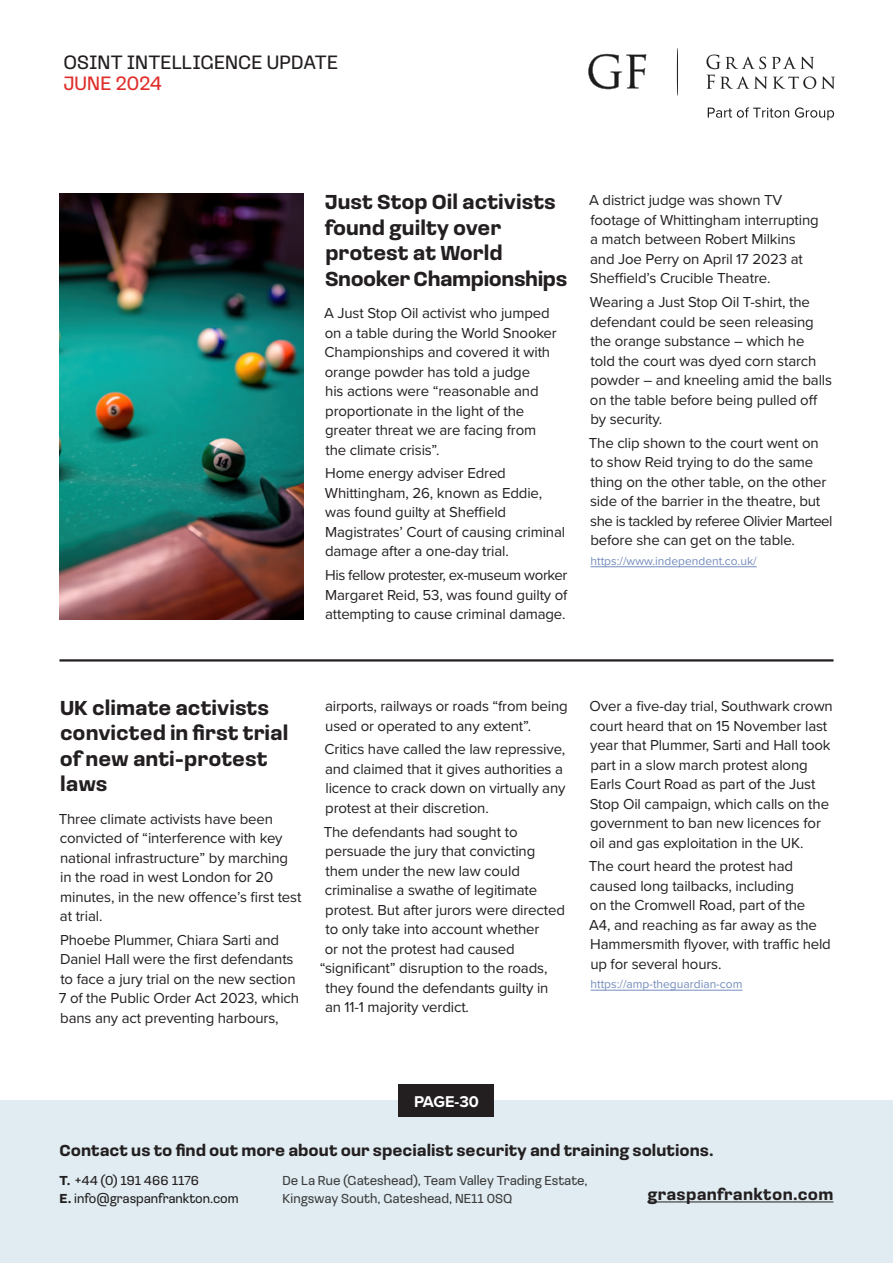
<style>
.page{position:relative;width:893px;height:1263px;background:#fff}
.page>*{position:absolute;margin:0;border:0;box-sizing:border-box;transform-origin:0 0}
.t1{font:700 21px/25.5px "Loos Normal";color:#231f20}
.t2{font:20.1px "Loos Normal";color:#231f20}
.t3{font:20.1px "Loos Normal";letter-spacing:.005em;color:#df2e2a}
.t4{font:700 16.5px "Loos Normal";color:#231f20}
.t5{font:700 16.5px "Loos Normal";letter-spacing:.02em;color:#231f20}
.t6{font:700 16.2px "Proxima Nova";letter-spacing:-.015em;color:#fff}
.t7{font:15px/19.5px "Proxima Nova";letter-spacing:-.01em;color:#231f20}
.t8{font:13.5px/18px "Loos Normal";color:#3e3e3f}
.t9{font:13.5px/18px "Loos Normal";color:#231f20}
.t10{font:12px "Proxima Nova";color:#738cbd}
.s1{font-weight:700}
</style>
<div class="page">
<div style="left:0;top:1100px;width:893px;height:163px;background:#e0ecf1"></div>
<svg style="left:708px;top:107px;width:81px;height:11px"></svg>
<svg style="left:795px;top:107px;width:39px;height:13px"></svg>
<svg style="left:706px;top:55px;width:129px;height:34px"></svg>
<svg style="left:588px;top:54px;width:58px;height:35px"></svg>
<svg style="left:677px;top:48px;width:1px;height:47px"></svg>
<hr style="left:647px;top:1201px;width:186px;height:1px;background:#231f20">
<div style="left:398px;top:1084px;width:96px;height:32px;background:#231f20"></div>
<img style="left:60px;top:193px;width:243px;height:427px">
<hr style="left:591px;top:566px;width:166px;height:1px;background:#738cbd">
<hr style="left:59px;top:659px;width:774px;height:2px;background:#231f20">
<hr style="left:591px;top:990px;width:151px;height:1px;background:#738cbd">
<h2 class="t2" style="left:63px;top:48px;width:276px">OSINT INTELLIGENCE UPDATE</h2>
<h2 class="t3" style="left:63px;top:69px;width:100px">JUNE 2024</h2>
<p class="t1" style="left:325px;top:188px;width:244px">Just Stop Oil activists found guilty over protest at World<br>Snooker Championships</p>
<p class="t7" style="left:324px;top:303px;width:234px">A Just Stop Oil activist who jumped on a table during the World Snooker<br>Championships and covered it with orange powder has told a judge<br>his actions were “reasonable and proportionate in the light of the greater threat we are facing from the climate crisis”.</p>
<p class="t7" style="left:325px;top:463px;width:242px">Home energy adviser Edred<br>Whittingham, 26, known as Eddie, was found guilty at Sheffield<br>Magistrates’ Court of causing criminal damage after a one-day trial.</p>
<p class="t7" style="left:325px;top:565px;width:244px;text-align:justify">His fellow protester, ex-museum worker Margaret Reid, 53, was found guilty of attempting to cause criminal damage.</p>
<p class="t7" style="left:589px;top:190px;width:231px">A district judge was shown TV footage of Whittingham interrupting a match between Robert Milkins and Joe Perry on April 17 2023 at<br>Sheffield’s Crucible Theatre.</p>
<p class="t7" style="left:590px;top:292px;width:244px">Wearing a Just Stop Oil T-shirt, the defendant could be seen releasing the orange substance – which he told the court was dyed corn starch powder – and kneeling amid the balls on the table before being pulled off by security.</p>
<p class="t7" style="left:589px;top:432px;width:245px">The clip shown to the court went on to show Reid trying to do the same thing on the other table, on the other side of the barrier in the theatre, but she is tackled by referee Olivier Marteel before she can get on the table.</p>
<p class="t10" style="left:591px;top:552px;width:168px">https://www.independent.co.uk/</p>
<p class="t1" style="left:60px;top:694px;width:230px">UK climate activists convicted in first trial of new anti-protest laws</p>
<p class="t7" style="left:59px;top:808px;width:244px">Three climate activists have been convicted of “interference with key national infrastructure” by marching in the road in west London for 20 minutes, in the new offence’s first test at trial.</p>
<p class="t7" style="left:59px;top:929px;width:242px">Phoebe Plummer, Chiara Sarti and Daniel Hall were the first defendants to face a jury trial on the new section 7 of the Public Order Act 2023, which bans any act preventing harbours,</p>
<p class="t7" style="left:325px;top:696px;width:244px">airports, railways or roads “from being used or operated to any extent”.</p>
<p class="t7" style="left:325px;top:739px;width:242px">Critics have called the law repressive, and claimed that it gives authorities a licence to crack down on virtually any protest at their discretion.</p>
<p class="t7" style="left:324px;top:821px;width:195px">The defendants had sought to</p>
<p class="t7" style="left:325px;top:841px;width:212px">persuade the jury that convicting</p>
<p class="t7" style="left:325px;top:860px;width:196px">them under the new law could</p>
<p class="t7" style="left:325px;top:880px;width:214px">criminalise a swathe of legitimate</p>
<p class="t7" style="left:325px;top:899px;width:241px">protest. But after jurors were directed</p>
<p class="t7" style="left:325px;top:919px;width:215px">to only take into account whether</p>
<p class="t7" style="left:325px;top:938px;width:191px">or not the protest had caused</p>
<p class="t7" style="left:320px;top:958px;width:229px">“significant” disruption to the roads,</p>
<p class="t7" style="left:325px;top:977px;width:225px">they found the defendants guilty in</p>
<p class="t7" style="left:325px;top:997px;width:146px">an 11-1 majority verdict.</p>
<p class="t7" style="left:590px;top:696px;width:245px">Over a five-day trial, Southwark crown court heard that on 15 November last year that Plummer, Sarti and Hall took part in a slow march protest along Earls Court Road as part of the Just Stop Oil campaign, which calls on the government to ban new licences for oil and gas exploitation in the UK.</p>
<p class="t7" style="left:589px;top:856px;width:244px">The court heard the protest had caused long tailbacks, including<br>on the Cromwell Road, part of the<br>A4, and reaching as far away as the<br>Hammersmith flyover, with traffic held up for several hours.</p>
<p class="t10" style="left:591px;top:975px;width:153px">https://amp-theguardian-com</p>
<p class="t6" style="left:414px;top:1089px;width:66px">PAGE-30</p>
<p class="t4" style="left:60px;top:1139px;width:656px">Contact us to find out more about our specialist security and training solutions.</p>
<p class="t9" style="left:60px;top:1171px;width:181px"><span class="s1">T.</span> +44 (0) 191 466 1176<br><span class="s1">E.</span> info@graspanfrankton.com</p>
<p class="t8" style="left:283px;top:1171px;width:307px">De La Rue (Gateshead), Team Valley Trading Estate,<br>Kingsway South, Gateshead, NE11 0SQ</p>
<p class="t5" style="left:647px;top:1183px;width:187px">graspanfrankton.com</p>
</div>
